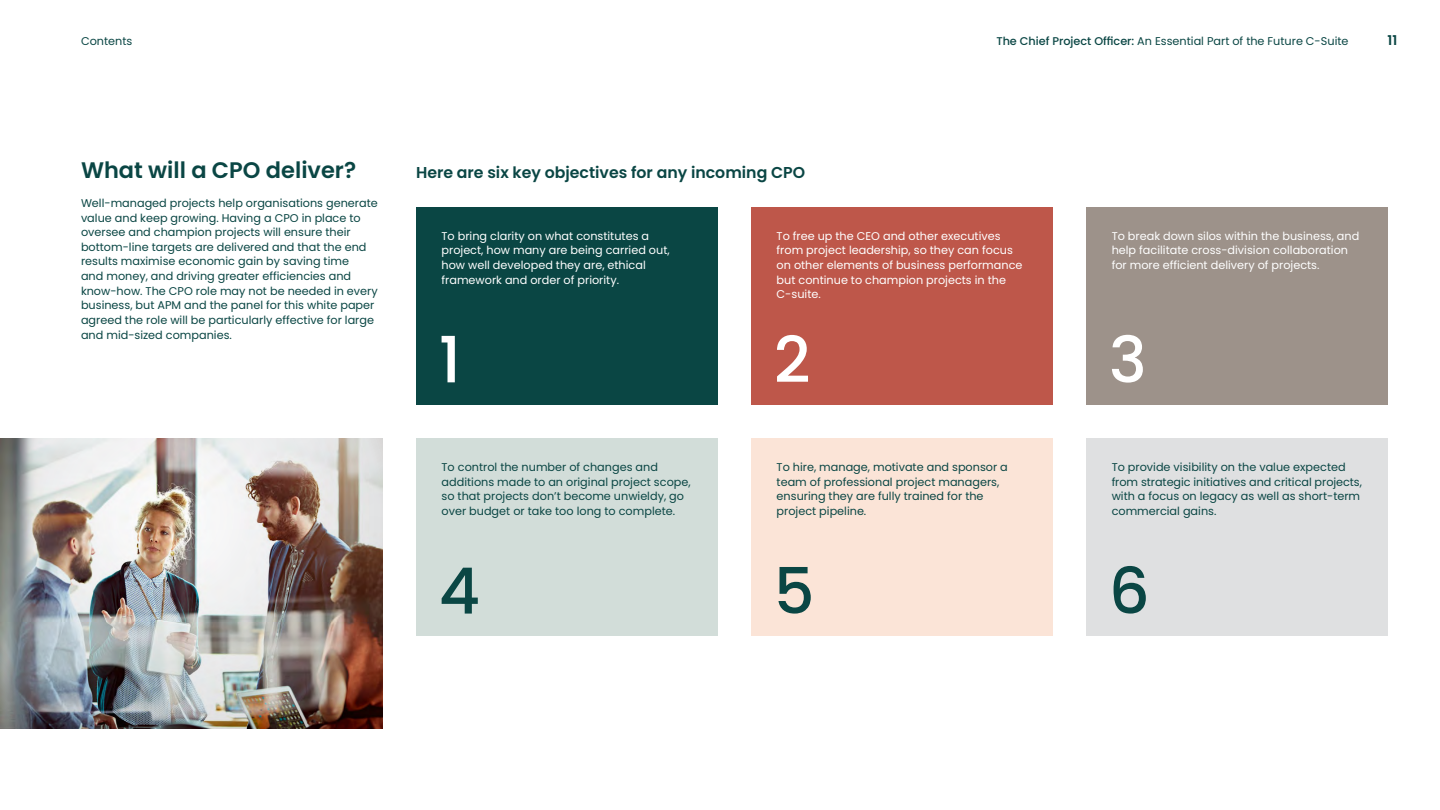
<style>
.page{position:relative;width:1440px;height:810px;background:#fff}
.page>*{position:absolute;margin:0;border:0;box-sizing:border-box;transform-origin:0 0}
.t1{font:500 63.75px "Poppins";color:#fff}
.t2{font:500 63.75px "Poppins";color:#0a4644}
.t3{font:600 22.5px "Poppins";color:#0a4644}
.t4{font:600 15.75px "Poppins";color:#0a4644}
.t5{font:600 13.5px "Poppins";color:#0a4644}
.t6{font:11.25px/14.6px "Poppins";color:#0a4644}
.t7{font:11.25px/14.6px "Poppins";color:#fff}
.s1{font-weight:500}
</style>
<div class="page">
<div style="left:416px;top:208px;width:301px;height:197px;background:#0a4644"></div>
<div style="left:416px;top:439px;width:301px;height:197px;background:#d2ddd9"></div>
<div style="left:751px;top:208px;width:301px;height:197px;background:#be574a"></div>
<div style="left:751px;top:439px;width:301px;height:197px;background:#fbe4d7"></div>
<div style="left:1086px;top:208px;width:302px;height:197px;background:#9d928a"></div>
<div style="left:1086px;top:439px;width:302px;height:197px;background:#dfe0e1"></div>
<img style="left:0;top:439px;width:382px;height:290px">
<p class="t6" style="left:81px;top:34px;width:53px">Contents</p>
<p class="t6" style="left:996px;top:34px;width:354px"><span class="s1">The Chief Project Officer:</span> An Essential Part of the Future C-Suite</p>
<p class="t5" style="left:1388px;top:33px;width:11px">11</p>
<h2 class="t3" style="left:81px;top:157px;width:277px">What will a CPO deliver?</h2>
<p class="t6" style="left:81px;top:196px;width:298px">Well-managed projects help organisations generate value and keep growing. Having a CPO in place to oversee and champion projects will ensure their bottom-line targets are delivered and that the end results maximise economic gain by saving time<br>and money, and driving greater efficiencies and know-how. The CPO role may not be needed in every business, but APM and the panel for this white paper agreed the role will be particularly effective for large and mid-sized companies.</p>
<h3 class="t4" style="left:416px;top:163px;width:391px">Here are six key objectives for any incoming CPO</h3>
<p class="t7" style="left:442px;top:228px;width:230px">To bring clarity on what constitutes a project, how many are being carried out, how well developed they are, ethical framework and order of priority.</p>
<h1 class="t1" style="left:439px;top:323px;width:24px">1</h1>
<p class="t6" style="left:442px;top:460px;width:251px">To control the number of changes and additions made to an original project scope, so that projects don’t become unwieldy, go over budget or take too long to complete.</p>
<h1 class="t2" style="left:439px;top:554px;width:43px">4</h1>
<p class="t7" style="left:777px;top:228px;width:247px">To free up the CEO and other executives from project leadership, so they can focus on other elements of business performance but continue to champion projects in the C-suite.</p>
<h1 class="t1" style="left:774px;top:323px;width:38px">2</h1>
<p class="t6" style="left:777px;top:460px;width:233px">To hire, manage, motivate and sponsor a team of professional project managers, ensuring they are fully trained for the project pipeline.</p>
<h1 class="t2" style="left:774px;top:554px;width:42px">5</h1>
<p class="t7" style="left:1112px;top:228px;width:249px">To break down silos within the business, and help facilitate cross-division collaboration for more efficient delivery of projects.</p>
<h1 class="t1" style="left:1109px;top:323px;width:39px">3</h1>
<p class="t6" style="left:1112px;top:460px;width:252px">To provide visibility on the value expected from strategic initiatives and critical projects, with a focus on legacy as well as short-term commercial gains.</p>
<h1 class="t2" style="left:1109px;top:554px;width:42px">6</h1>
</div>
